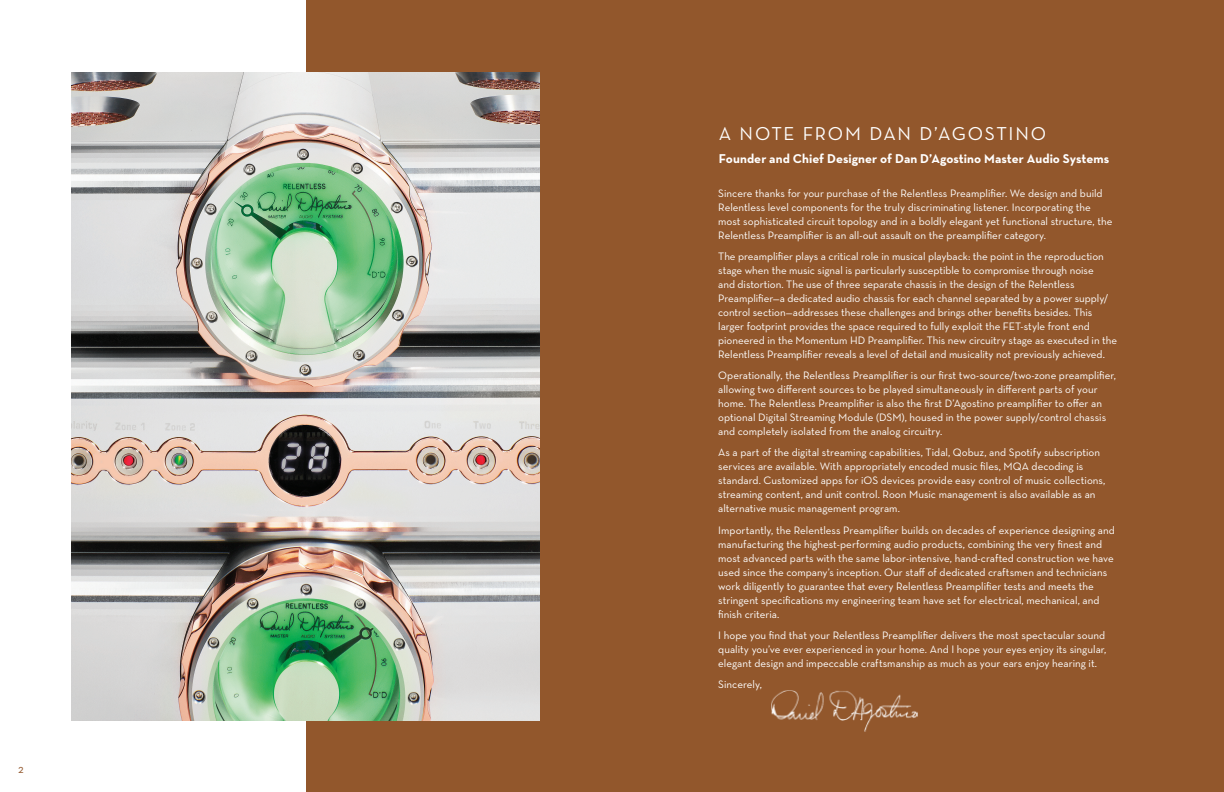
<style>
.page{position:relative;width:1224px;height:792px;background:#fff}
.page>*{position:absolute;margin:0;border:0;box-sizing:border-box;transform-origin:0 0}
.Headers{font:19px "Neutra Text";letter-spacing:.085em;color:#fff}
.Body_Copy{font:700 13px "Neutra Text";letter-spacing:.005em;color:#fff}
.t1{font:12px "Neutra Text";color:#92572c}
.Body_Copy-2{font:11px/14px "Neutra Text";color:#fff}
</style>
<div class="page">
<div style="left:306px;top:0;width:918px;height:792px;background:#92572c"></div>
<img style="left:771px;top:690px;width:147px;height:42px">
<img style="left:72px;top:72px;width:468px;height:649px">
<p class="t1" style="left:18px;top:762px;width:7px">2</p>
<p class="Headers" style="left:719px;top:122px;width:329px">A NOTE FROM DAN D’AGOSTINO</p>
<p class="Body_Copy" style="left:719px;top:150px;width:392px">Founder and Chief Designer of Dan D’Agostino Master Audio Systems</p>
<p class="Body_Copy-2" style="left:718px;top:186px;width:396px">Sincere thanks for your purchase of the Relentless Preamplifier. We design and build Relentless level components for the truly discriminating listener. Incorporating the most sophisticated circuit topology and in a boldly elegant yet functional structure, the Relentless Preamplifier is an all-out assault on the preamplifier category.</p>
<p class="Body_Copy-2" style="left:718px;top:249px;width:400px">The preamplifier plays a critical role in musical playback: the point in the reproduction stage when the music signal is particularly susceptible to compromise through noise<br>and distortion. The use of three separate chassis in the design of the Relentless Preamplifier—a dedicated audio chassis for each channel separated by a power supply/ control section—addresses these challenges and brings other benefits besides. This larger footprint provides the space required to fully exploit the FET-style front end pioneered in the Momentum HD Preamplifier. This new circuitry stage as executed in the Relentless Preamplifier reveals a level of detail and musicality not previously achieved.</p>
<p class="Body_Copy-2" style="left:718px;top:368px;width:399px">Operationally, the Relentless Preamplifier is our first two-source/two-zone preamplifier, allowing two different sources to be played simultaneously in different parts of your home. The Relentless Preamplifier is also the first D’Agostino preamplifier to offer an optional Digital Streaming Module (DSM), housed in the power supply/control chassis and completely isolated from the analog circuitry.</p>
<p class="Body_Copy-2" style="left:718px;top:445px;width:389px">As a part of the digital streaming capabilities, Tidal, Qobuz, and Spotify subscription services are available. With appropriately encoded music files, MQA decoding is standard. Customized apps for iOS devices provide easy control of music collections, streaming content, and unit control. Roon Music management is also available as an alternative music management program.</p>
<p class="Body_Copy-2" style="left:718px;top:523px;width:398px">Importantly, the Relentless Preamplifier builds on decades of experience designing and manufacturing the highest-performing audio products, combining the very finest and most advanced parts with the same labor-intensive, hand-crafted construction we have used since the company’s inception. Our staff of dedicated craftsmen and technicians work diligently to guarantee that every Relentless Preamplifier tests and meets the stringent specifications my engineering team have set for electrical, mechanical, and finish criteria.</p>
<p class="Body_Copy-2" style="left:718px;top:628px;width:390px;text-align:justify">I hope you find that your Relentless Preamplifier delivers the most spectacular sound quality you’ve ever experienced in your home. And I hope your eyes enjoy its singular, elegant design and impeccable craftsmanship as much as your ears enjoy hearing it.</p>
<p class="Body_Copy-2" style="left:718px;top:677px;width:45px">Sincerely,</p>
</div>
